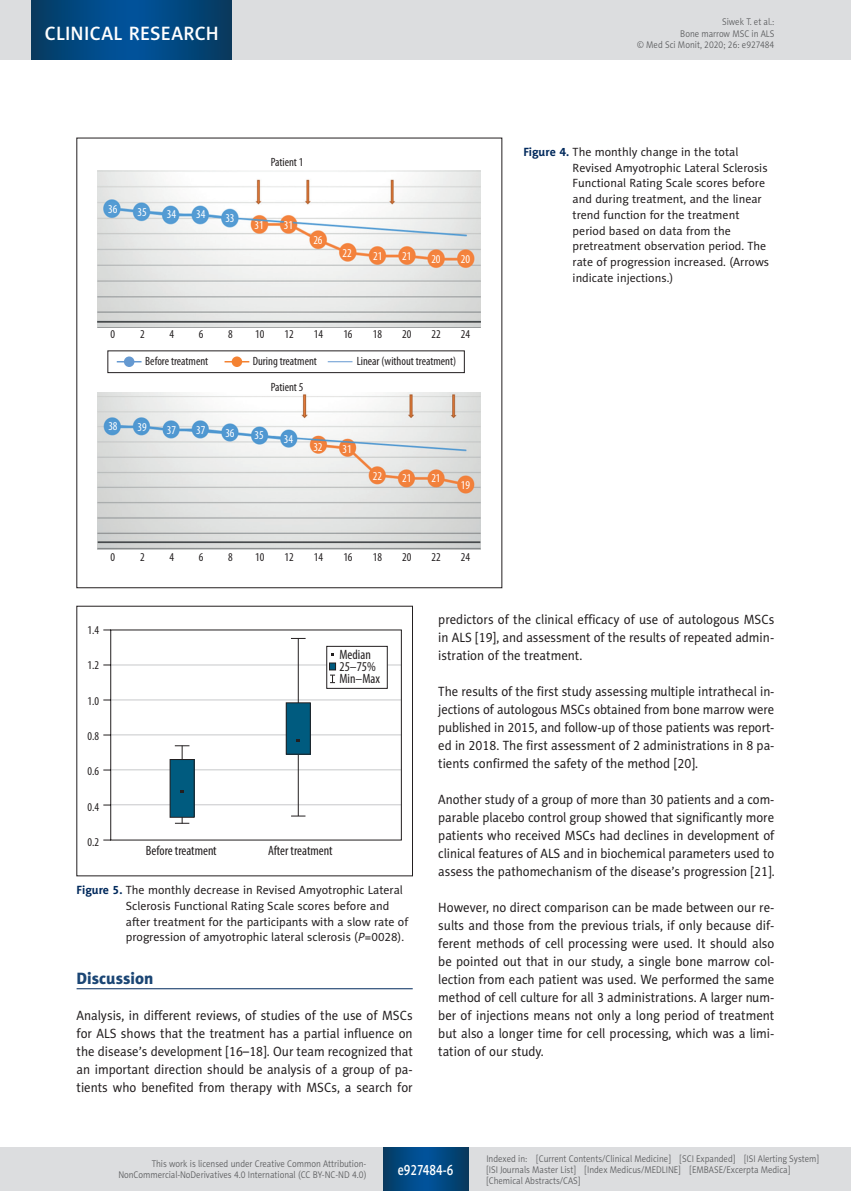
<style>
.page{position:relative;width:851px;height:1191px;background:#fff}
.page>*{position:absolute;margin:0;border:0;box-sizing:border-box;transform-origin:0 0}
.t1{font:19.5px "Naomi Sans EFN Medium";letter-spacing:.015em;color:#fff}
.MSM_Headline_1{font:16.5px "Naomi Sans EFN Heavy";color:#1a4574}
.t2{font:15px "Naomi Sans EFN Medium";color:#fff;scale:.8 1}
.MSM_Body{font:13.5px/18px "Naomi Sans EFN";color:#231f20;text-align:justify;scale:.95 1}
.MSM_Body-2{font:13.5px/18px "Naomi Sans EFN";color:#231f20;text-align:justify;scale:.94 1}
.t3{font:condensed 13.5px/12px "Myriad Pro";color:#231f20}
.MSM_Rycina_tytul{font:12px/15.8px "Naomi Sans EFN";color:#231f20}
.t4{font:condensed 12px "Myriad Pro";color:#231f20}
.t5{font:condensed 12px "Myriad Pro";color:#fff}
.t6{font:9.75px/11.2px "Naomi Sans EFN Light";color:#57585a;text-align:right;scale:.9 1}
.s1{font-weight:700;color:#00295c}
.s2{font-style:italic}
</style>
<div class="page">
<img style="left:98px;top:392px;width:382px;height:158px">
<img style="left:98px;top:171px;width:382px;height:157px">
<svg style="left:117px;top:361px;width:24px;height:1px"></svg>
<div style="left:124px;top:356px;width:10px;height:11px;background:#6599d1;border-radius:50%"></div>
<svg style="left:224px;top:361px;width:25px;height:1px"></svg>
<div style="left:232px;top:356px;width:10px;height:11px;background:#f48232;border-radius:50%"></div>
<svg style="left:328px;top:361px;width:24px;height:1px"></svg>
<div style="left:107px;top:350px;width:357px;height:23px;border:1px solid #231f20"></div>
<svg style="left:103px;top:629px;width:298px;height:211px"></svg>
<svg style="left:285px;top:637px;width:26px;height:179px"></svg>
<div style="left:326px;top:646px;width:61px;height:42px;background:#fff;border:1px solid #231f20"></div>
<svg style="left:329px;top:662px;width:7px;height:21px"></svg>
<svg style="left:169px;top:745px;width:26px;height:79px"></svg>
<hr style="left:77px;top:988px;width:335px;height:1px;background:#00295c">
<div style="left:0;top:1148px;width:850px;height:43px;background:#dcdddf"></div>
<svg style="left:383px;top:1147px;width:85px;height:43px;background:#02477e"></svg>
<div style="left:0;top:0;width:850px;height:60px;background:#dcdddf"></div>
<hr style="left:850px;top:0;width:1px;height:60px;background:#dcdddf">
<svg style="left:32px;top:0;width:200px;height:60px;background:#02477e"></svg>
<h1 class="t1" style="left:45px;top:22px;width:175px">CLINICAL RESEARCH</h1>
<p class="t5" style="left:108px;top:202px;width:11px">36</p>
<p class="t5" style="left:137px;top:205px;width:11px">35</p>
<p class="t5" style="left:167px;top:207px;width:11px">34</p>
<p class="t5" style="left:196px;top:207px;width:11px">34</p>
<p class="t5" style="left:225px;top:211px;width:11px">33</p>
<p class="t4" style="left:270px;top:154px;width:34px">Patient 1</p>
<p class="t5" style="left:254px;top:217px;width:11px">31</p>
<p class="t5" style="left:284px;top:217px;width:11px">31</p>
<p class="t5" style="left:313px;top:232px;width:11px">26</p>
<p class="t5" style="left:342px;top:246px;width:11px">22</p>
<p class="t5" style="left:373px;top:248px;width:11px">21</p>
<p class="t5" style="left:402px;top:249px;width:11px">21</p>
<p class="t5" style="left:431px;top:252px;width:11px">20</p>
<p class="t5" style="left:461px;top:252px;width:11px">20</p>
<p class="t4" style="left:111px;top:327px;width:6px">0</p>
<p class="t4" style="left:140px;top:327px;width:6px">2</p>
<p class="t4" style="left:169px;top:327px;width:6px">4</p>
<p class="t4" style="left:199px;top:327px;width:6px">6</p>
<p class="t4" style="left:228px;top:327px;width:6px">8</p>
<p class="t4" style="left:255px;top:327px;width:11px">10</p>
<p class="t4" style="left:284px;top:327px;width:11px">12</p>
<p class="t4" style="left:314px;top:327px;width:11px">14</p>
<p class="t4" style="left:343px;top:327px;width:11px">16</p>
<p class="t4" style="left:372px;top:327px;width:11px">18</p>
<p class="t4" style="left:402px;top:327px;width:11px">20</p>
<p class="t4" style="left:431px;top:327px;width:11px">22</p>
<p class="t4" style="left:461px;top:327px;width:11px">24</p>
<p class="t4" style="left:145px;top:354px;width:65px">Before treatment</p>
<p class="t4" style="left:253px;top:354px;width:66px">During treatment</p>
<p class="t4" style="left:356px;top:354px;width:101px">Linear (without treatment)</p>
<p class="t4" style="left:271px;top:379px;width:34px">Patient 5</p>
<p class="t5" style="left:108px;top:419px;width:11px">38</p>
<p class="t5" style="left:137px;top:419px;width:11px">39</p>
<p class="t5" style="left:167px;top:423px;width:11px">37</p>
<p class="t5" style="left:196px;top:423px;width:11px">37</p>
<p class="t5" style="left:225px;top:426px;width:11px">36</p>
<p class="t5" style="left:254px;top:428px;width:11px">35</p>
<p class="t5" style="left:284px;top:432px;width:11px">34</p>
<p class="t5" style="left:313px;top:439px;width:11px">32</p>
<p class="t5" style="left:342px;top:442px;width:11px">31</p>
<p class="t5" style="left:373px;top:469px;width:11px">22</p>
<p class="t5" style="left:402px;top:471px;width:11px">21</p>
<p class="t5" style="left:431px;top:471px;width:11px">21</p>
<p class="t5" style="left:461px;top:477px;width:11px">19</p>
<p class="t4" style="left:111px;top:550px;width:6px">0</p>
<p class="t4" style="left:140px;top:550px;width:6px">2</p>
<p class="t4" style="left:169px;top:550px;width:6px">4</p>
<p class="t4" style="left:199px;top:550px;width:6px">6</p>
<p class="t4" style="left:228px;top:550px;width:6px">8</p>
<p class="t4" style="left:255px;top:550px;width:11px">10</p>
<p class="t4" style="left:284px;top:550px;width:11px">12</p>
<p class="t4" style="left:314px;top:550px;width:11px">14</p>
<p class="t4" style="left:343px;top:550px;width:11px">16</p>
<p class="t4" style="left:372px;top:550px;width:11px">18</p>
<p class="t4" style="left:402px;top:550px;width:11px">20</p>
<p class="t4" style="left:431px;top:550px;width:11px">22</p>
<p class="t4" style="left:461px;top:550px;width:11px">24</p>
<p class="t6" style="left:637px;top:16px;width:154px">Siwek T. et al.:<br>Bone marrow MSC in ALS<br>© Med Sci Monit, 2020; 26: e927484</p>
<p class="MSM_Rycina_tytul" style="left:572px;top:144px;width:198px;text-indent:-49px"><span class="s1">Figure 4.</span> The monthly change in the total Revised Amyotrophic Lateral Sclerosis Functional Rating Scale scores before and during treatment, and the linear trend function for the treatment period based on data from the pretreatment observation period. The rate of progression increased. (Arrows indicate injections.)</p>
<p class="t4" style="left:88px;top:623px;width:13px">1.4</p>
<p class="t4" style="left:88px;top:658px;width:13px">1.2</p>
<p class="t4" style="left:88px;top:693px;width:13px">1.0</p>
<p class="t4" style="left:88px;top:729px;width:13px">0.8</p>
<p class="t4" style="left:88px;top:764px;width:13px">0.6</p>
<p class="t4" style="left:88px;top:799px;width:13px">0.4</p>
<p class="t4" style="left:88px;top:834px;width:13px">0.2</p>
<p class="t3" style="left:339px;top:648px;width:42px">Median<br>25–75%<br>Min–Max</p>
<p class="t3" style="left:146px;top:844px;width:72px">Before treatment</p>
<p class="t3" style="left:268px;top:844px;width:66px">After treatment</p>
<p class="MSM_Rycina_tytul" style="left:126px;top:882px;width:284px;text-indent:-49px"><span class="s1">Figure 5.</span> The monthly decrease in Revised Amyotrophic Lateral Sclerosis Functional Rating Scale scores before and after treatment for the participants with a slow rate of progression of amyotrophic lateral sclerosis (<span class="s2">P</span>=0028).</p>
<p class="MSM_Headline_1" style="left:77px;top:968px;width:78px">Discussion</p>
<p class="MSM_Body" style="left:77px;top:1006px;width:355px">Analysis, in different reviews, of studies of the use of MSCs for ALS shows that the treatment has a partial influence on the disease’s development [16–18]. Our team recognized that an important direction should be analysis of a group of pa&shy;tients who benefited from therapy with MSCs, a search for</p>
<p class="MSM_Body" style="left:438px;top:610px;width:355px">predictors of the clinical efficacy of use of autologous MSCs in ALS [19], and assessment of the results of repeated admin&shy;istration of the treatment.</p>
<p class="MSM_Body" style="left:438px;top:682px;width:355px">The results of the first study assessing multiple intrathecal in&shy;jections of autologous MSCs obtained from bone marrow were published in 2015, and follow-up of those patients was report&shy;ed in 2018. The first assessment of 2 administrations in 8 pa&shy;tients confirmed the safety of the method [20].</p>
<p class="MSM_Body-2" style="left:438px;top:790px;width:359px">Another study of a group of more than 30 patients and a com&shy;parable placebo control group showed that significantly more patients who received MSCs had declines in development of clinical features of ALS and in biochemical parameters used to assess the pathomechanism of the disease’s progression [21].</p>
<p class="MSM_Body" style="left:438px;top:898px;width:355px">However, no direct comparison can be made between our re&shy;sults and those from the previous trials, if only because dif&shy;ferent methods of cell processing were used. It should also be pointed out that in our study, a single bone marrow col&shy;lection from each patient was used. We performed the same method of cell culture for all 3 administrations. A larger num&shy;ber of injections means not only a long period of treatment but also a longer time for cell processing, which was a limi&shy;tation of our study.</p>
<p class="t6" style="left:118px;top:1158px;width:277px">This work is licensed under Creative Common Attribution-<br>NonCommercial-NoDerivatives 4.0 International (CC BY-NC-ND 4.0)</p>
<p class="t2" style="left:397px;top:1160px;width:71px">e927484-6</p>
<p class="t6" style="left:486px;top:1152px;width:371px;text-align:left">Indexed in: [Current Contents/Clinical Medicine] [SCI Expanded] [ISI Alerting System] [ISI Journals Master List] [Index Medicus/MEDLINE] [EMBASE/Excerpta Medica] [Chemical Abstracts/CAS]</p>
</div>
